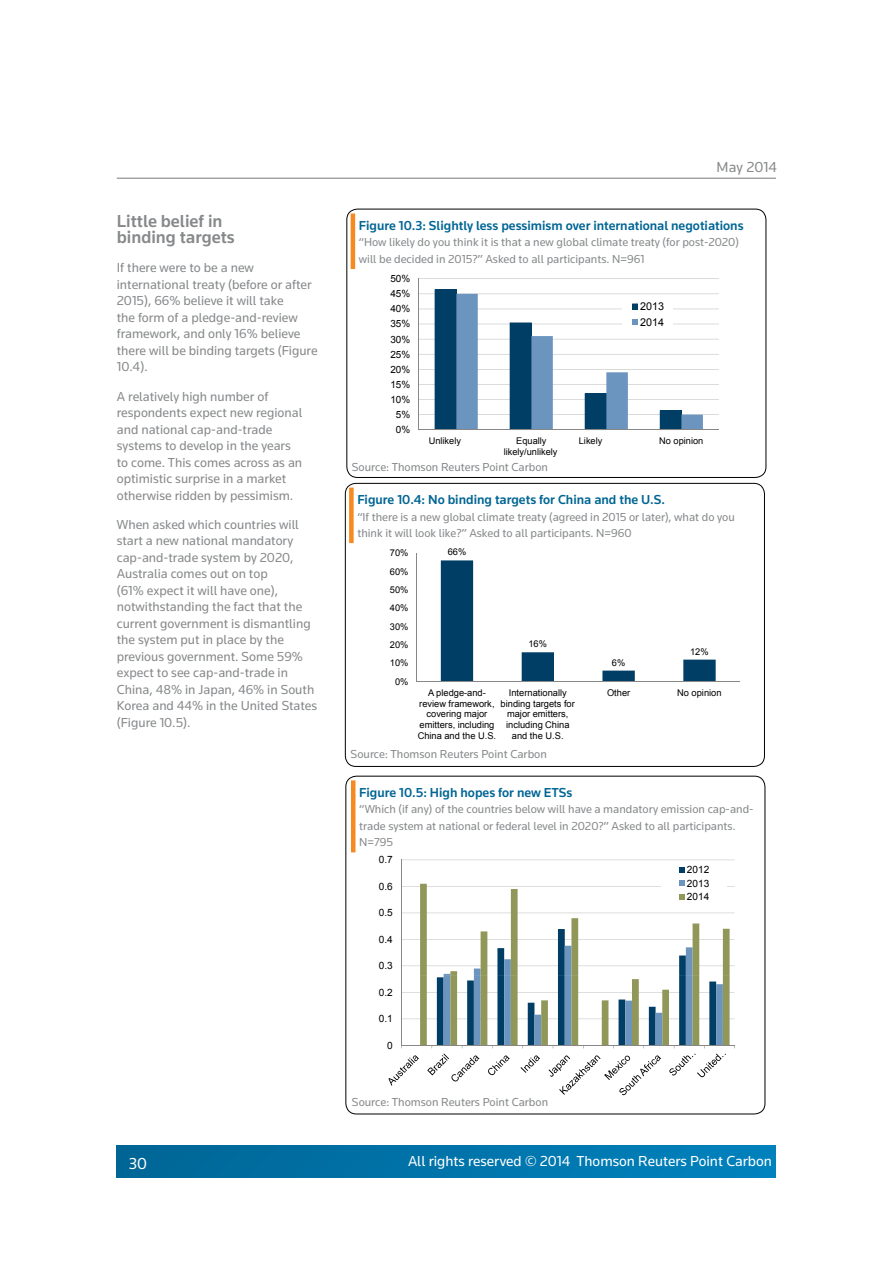
<style>
.page{position:relative;width:893px;height:1263px;background:#fff}
.page>*{position:absolute;margin:0;border:0;box-sizing:border-box;transform-origin:0 0}
.t1{font:500 18px/16.5px "Knowledge";color:#86888a}
.t2{font:16.5px "Knowledge";color:#fff}
.t3{font:15px "Knowledge";color:#fff}
.t4{font:15px "Knowledge";letter-spacing:.005em;color:#86888a}
.t5{font:13.5px/16.5px "Knowledge";color:#86888a}
.t6{font:500 13.5px "Knowledge";color:#006594}
.t7{font:12px/16.5px "Knowledge";color:#86888a}
.t8{font:10.8px/15.9px "Arial";color:#000}
.t9{font:10.05px/13.4px "Arial";color:#000;text-align:justify}
.t10{font:9.9px "Arial";color:#000}
.t11{font:9.3px/10.6px "Arial";color:#000;text-align:center}
.t12{font:9.15px/10.6px "Arial";color:#000;text-align:center}
</style>
<div class="page">
<div style="left:117px;top:1146px;width:659px;height:32px;background:linear-gradient(to right,#006696,#0082be)"></div>
<hr style="left:117px;top:178px;width:659px;height:1px;background:#86888a">
<hr style="left:351px;top:213px;width:4px;height:56px;background:#f6891f">
<div style="left:347px;top:209px;width:419px;height:268px;border:1px solid #000;border-radius:11px"></div>
<div style="left:349px;top:488px;width:5px;height:55px;background:#f6891f"></div>
<div style="left:345px;top:483px;width:419px;height:283px;border:1px solid #000;border-radius:11px"></div>
<hr style="left:351px;top:780px;width:4px;height:72px;background:#f6891f">
<div style="left:346px;top:776px;width:419px;height:338px;border:1px solid #000;border-radius:11px"></div>
<hr style="left:402px;top:860px;width:333px;height:1px;background:#c0c0c0">
<hr style="left:401px;top:860px;width:1px;height:115px;background:#878787">
<svg style="left:680px;top:867px;width:5px;height:5px"></svg>
<svg style="left:388px;top:881px;width:347px;height:214px"></svg>
<hr style="left:419px;top:414px;width:300px;height:1px;background:#c0c0c0">
<hr style="left:419px;top:399px;width:300px;height:1px;background:#c0c0c0">
<hr style="left:419px;top:384px;width:300px;height:1px;background:#c0c0c0">
<hr style="left:419px;top:369px;width:300px;height:1px;background:#c0c0c0">
<hr style="left:419px;top:354px;width:300px;height:1px;background:#c0c0c0">
<hr style="left:419px;top:339px;width:300px;height:1px;background:#c0c0c0">
<hr style="left:419px;top:324px;width:300px;height:1px;background:#c0c0c0">
<hr style="left:419px;top:309px;width:300px;height:1px;background:#c0c0c0">
<hr style="left:419px;top:294px;width:300px;height:1px;background:#c0c0c0">
<hr style="left:419px;top:278px;width:300px;height:1px;background:#c0c0c0">
<hr style="left:419px;top:279px;width:1px;height:151px;background:#878787">
<hr style="left:419px;top:429px;width:300px;height:1px;background:#878787">
<svg style="left:435px;top:289px;width:268px;height:140px"></svg>
<svg style="left:441px;top:560px;width:275px;height:121px"></svg>
<hr style="left:416px;top:553px;width:1px;height:129px;background:#878787">
<hr style="left:417px;top:681px;width:323px;height:1px;background:#878787">
<h1 class="t1" style="left:117px;top:212px;width:119px">Little belief in binding targets</h1>
<p class="t5" style="left:117px;top:259px;width:202px">If there were to be a new international treaty (before or after<br>2015), 66% believe it will take<br>the form of a pledge-and-review framework, and only 16% believe there will be binding targets (Figure<br>10.4).</p>
<p class="t5" style="left:117px;top:388px;width:187px">A relatively high number of respondents expect new regional and national cap-and-trade systems to develop in the years to come. This comes across as an optimistic surprise in a market otherwise ridden by pessimism.</p>
<p class="t5" style="left:117px;top:516px;width:202px">When asked which countries will start a new national mandatory cap-and-trade system by 2020,<br>Australia comes out on top<br>(61% expect it will have one), notwithstanding the fact that the current government is dismantling the system put in place by the previous government. Some 59% expect to see cap-and-trade in<br>China, 48% in Japan, 46% in South<br>Korea and 44% in the United States (Figure 10.5).</p>
<p class="t4" style="left:717px;top:158px;width:62px">May 2014</p>
<p class="t6" style="left:359px;top:217px;width:386px">Figure 10.3: Slightly less pessimism over international negotiations</p>
<p class="t7" style="left:359px;top:234px;width:382px">“How likely do you think it is that a new global climate treaty (for post-2020) will be decided in 2015?” Asked to all participants. N=961</p>
<p class="t10" style="left:390px;top:272px;width:21px">50%</p>
<p class="t10" style="left:390px;top:287px;width:21px">45%</p>
<p class="t10" style="left:390px;top:302px;width:21px">40%</p>
<p class="t10" style="left:390px;top:317px;width:21px">35%</p>
<p class="t10" style="left:390px;top:333px;width:21px">30%</p>
<p class="t10" style="left:390px;top:348px;width:21px">25%</p>
<p class="t10" style="left:390px;top:363px;width:21px">20%</p>
<p class="t10" style="left:390px;top:378px;width:21px">15%</p>
<p class="t10" style="left:390px;top:393px;width:21px">10%</p>
<p class="t10" style="left:396px;top:408px;width:16px">5%</p>
<p class="t10" style="left:396px;top:423px;width:16px">0%</p>
<p class="t8" style="left:640px;top:299px;width:25px">2013<br>2014</p>
<p class="t12" style="left:429px;top:435px;width:34px">Unlikely</p>
<p class="t12" style="left:504px;top:435px;width:55px">Equally likely/unlikely</p>
<p class="t12" style="left:579px;top:435px;width:25px">Likely</p>
<p class="t12" style="left:659px;top:435px;width:46px">No opinion</p>
<p class="t7" style="left:352px;top:459px;width:198px">Source: Thomson Reuters Point Carbon</p>
<p class="t6" style="left:357px;top:491px;width:309px">Figure 10.4: No binding targets for China and the U.S.</p>
<p class="t7" style="left:357px;top:508px;width:379px">“If there is a new global climate treaty (agreed in 2015 or later), what do you think it will look like?” Asked to all participants. N=960</p>
<p class="t11" style="left:390px;top:548px;width:20px">70%</p>
<p class="t11" style="left:390px;top:566px;width:20px">60%</p>
<p class="t11" style="left:390px;top:584px;width:20px">50%</p>
<p class="t11" style="left:390px;top:603px;width:20px">40%</p>
<p class="t11" style="left:390px;top:621px;width:20px">30%</p>
<p class="t11" style="left:390px;top:639px;width:20px">20%</p>
<p class="t11" style="left:390px;top:658px;width:20px">10%</p>
<p class="t11" style="left:395px;top:676px;width:15px">0%</p>
<p class="t11" style="left:448px;top:547px;width:20px">66%</p>
<p class="t11" style="left:528px;top:639px;width:20px">16%</p>
<p class="t11" style="left:612px;top:657px;width:15px">6%</p>
<p class="t11" style="left:690px;top:646px;width:20px">12%</p>
<p class="t11" style="left:419px;top:687px;width:77px">A pledge-and&shy;review framework,</p>
<p class="t11" style="left:501px;top:687px;width:76px">Internationally binding targets for</p>
<p class="t11" style="left:607px;top:687px;width:25px">Other</p>
<p class="t11" style="left:677px;top:687px;width:46px">No opinion</p>
<p class="t11" style="left:418px;top:709px;width:80px">covering major emitters, including<br>China and the U.S.</p>
<p class="t11" style="left:506px;top:709px;width:65px">major emitters, including China and the U.S.</p>
<p class="t7" style="left:351px;top:745px;width:198px">Source: Thomson Reuters Point Carbon</p>
<p class="t6" style="left:359px;top:784px;width:215px">Figure 10.5: High hopes for new ETSs</p>
<p class="t7" style="left:359px;top:801px;width:396px">“Which (if any) of the countries below will have a mandatory emission cap-and&shy;trade system at national or federal level in 2020?” Asked to all participants.<br>N=795</p>
<p class="t9" style="left:379px;top:853px;width:16px">0.7</p>
<p class="t9" style="left:379px;top:879px;width:16px">0.6</p>
<p class="t9" style="left:379px;top:906px;width:16px">0.5</p>
<p class="t9" style="left:379px;top:933px;width:16px">0.4</p>
<p class="t9" style="left:379px;top:959px;width:16px">0.3</p>
<p class="t9" style="left:379px;top:986px;width:16px">0.2</p>
<p class="t9" style="left:379px;top:1012px;width:16px">0.1</p>
<p class="t9" style="left:387px;top:1039px;width:7px">0</p>
<p class="t7" style="left:352px;top:1094px;width:198px">Source: Thomson Reuters Point Carbon</p>
<p class="t9" style="left:687px;top:863px;width:24px">2012<br>2013<br>2014</p>
<p class="t2" style="left:129px;top:1153px;width:20px">30</p>
<p class="t3" style="left:408px;top:1151px;width:365px">All rights reserved © 2014 Thomson Reuters Point Carbon</p>
</div>
